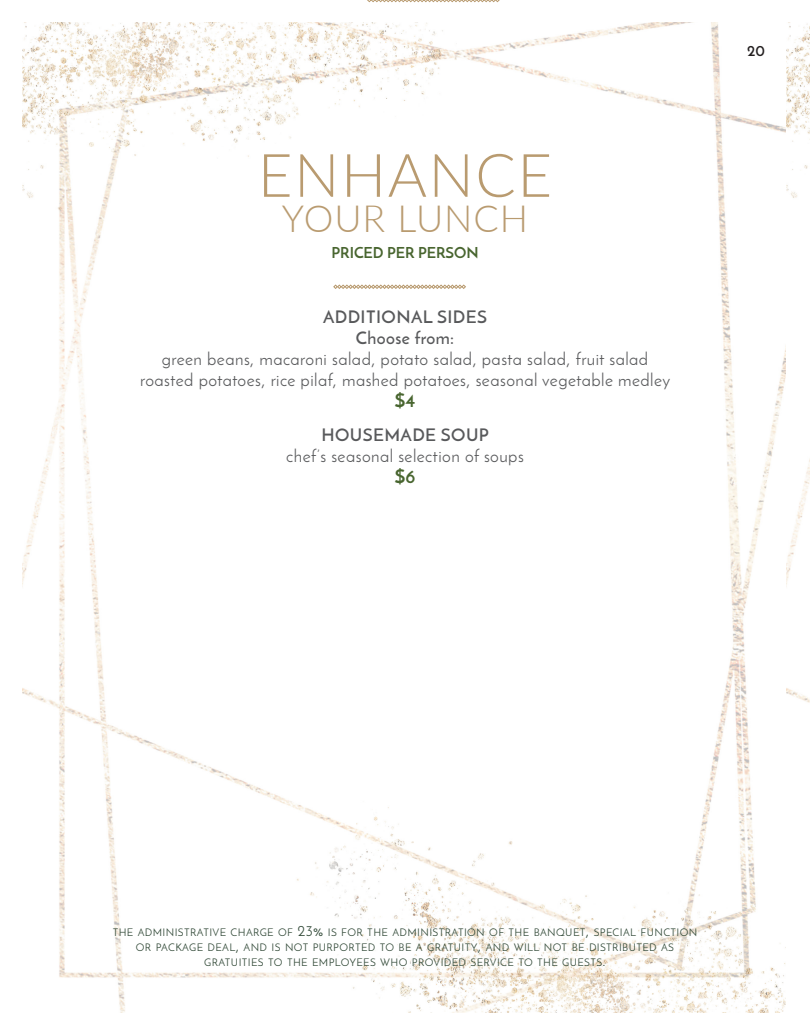
<style>
.page{position:relative;width:810px;height:1035px;background:#fff}
.page>*{position:absolute;margin:0;border:0;box-sizing:border-box;transform-origin:0 0}
.t1{font:300 60px "Lato";letter-spacing:.025em;color:#b99b70}
.t2{font:300 37.5px "Lato";letter-spacing:.025em;color:#b99b70}
.t3{font:700 18.75px "Josefin Sans";color:#48652f}
.t4{font:17.5px "Josefin Sans";letter-spacing:.025em;color:#58595b}
.t5{font:600 17.5px "Josefin Sans";letter-spacing:.025em;color:#58595b}
.t6{font:700 15px "Josefin Sans";color:#48652f}
.t7{font:700 15px "Josefin Sans";color:#231f20}
.t8{font:10.5px "Josefin Sans";letter-spacing:.035em;color:#2f4735}
.s1{font-size:15px}
</style>
<div class="page">
<img style="left:22px;top:22px;width:764px;height:990px">
<img style="left:786px;top:22px;width:24px;height:681px">
<svg style="left:367px;top:0;width:133px;height:2px"></svg>
<svg style="left:333px;top:285px;width:133px;height:4px"></svg>
<p class="t1" style="left:258px;top:133px;width:296px">ENHANCE</p>
<p class="t2" style="left:282px;top:192px;width:248px">YOUR LUNCH</p>
<p class="t6" style="left:331px;top:243px;width:149px">PRICED PER PERSON</p>
<p class="t5" style="left:323px;top:306px;width:165px">ADDITIONAL SIDES</p>
<p class="t5" style="left:356px;top:327px;width:100px">Choose from:</p>
<p class="t4" style="left:162px;top:348px;width:488px">green beans, macaroni salad, potato salad, pasta salad, fruit salad</p>
<p class="t4" style="left:140px;top:369px;width:532px">roasted potatoes, rice pilaf, mashed potatoes, seasonal vegetable medley</p>
<p class="t3" style="left:395px;top:389px;width:22px">$4</p>
<p class="t5" style="left:321px;top:424px;width:169px">HOUSEMADE SOUP</p>
<p class="t4" style="left:286px;top:445px;width:239px">chef’s seasonal selection of soups</p>
<p class="t3" style="left:394px;top:465px;width:23px">$6</p>
<p class="t7" style="left:747px;top:42px;width:19px">20</p>
<p class="t8" style="left:113px;top:926px;width:586px">THE ADMINISTRATIVE CHARGE OF <span class="s1">23%</span> IS FOR THE ADMINISTRATION OF THE BANQUET<span class="s1">,</span> SPECIAL FUNCTION</p>
<p class="t8" style="left:136px;top:941px;width:540px">OR PACKAGE DEAL<span class="s1">,</span> AND IS NOT PURPORTED TO BE A GRATUITY<span class="s1">,</span> AND WILL NOT BE DISTRIBUTED AS</p>
<p class="t8" style="left:204px;top:956px;width:403px">GRATUITIES TO THE EMPLOYEES WHO PROVIDED SERVICE TO THE GUESTS<span class="s1">.</span></p>
</div>
